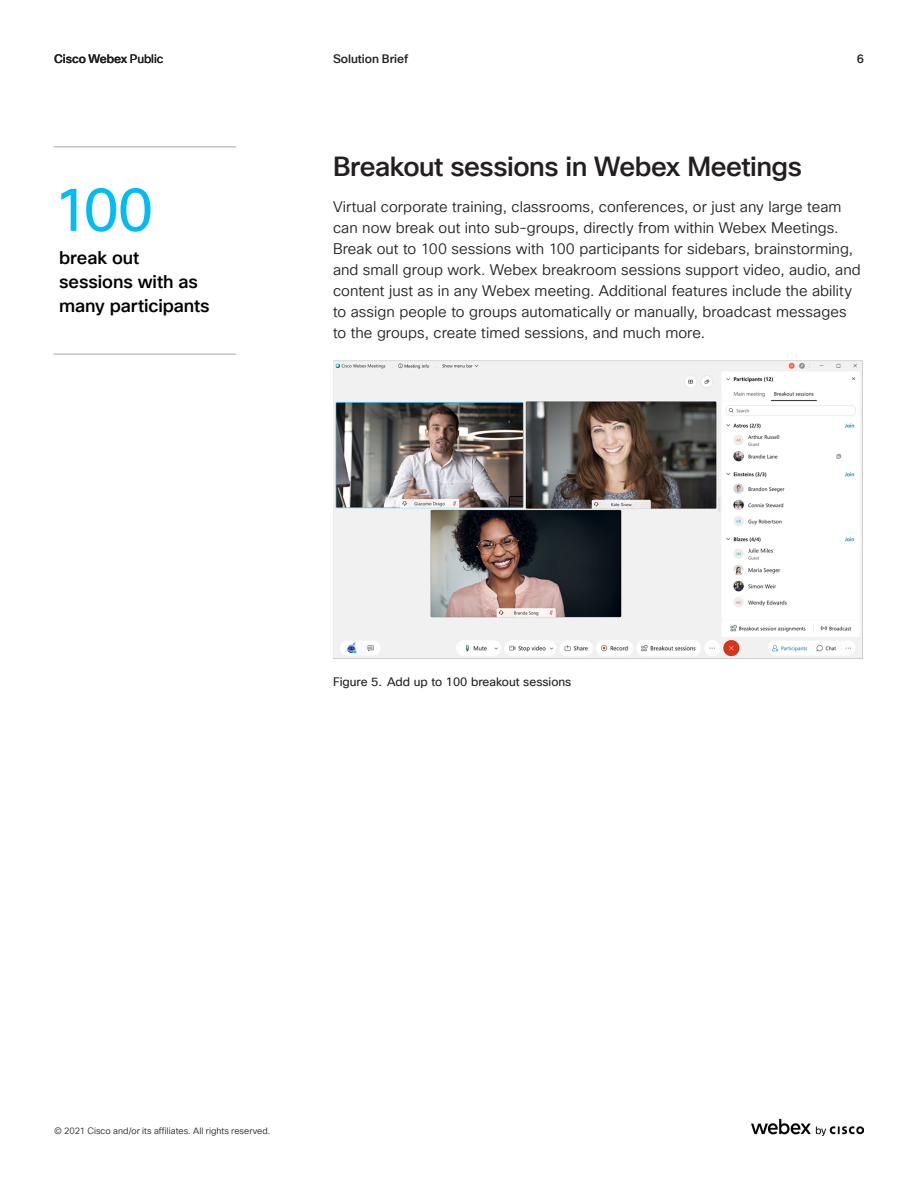
<style>
.page{position:relative;width:918px;height:1188px;background:#fff}
.page>*{position:absolute;margin:0;border:0;box-sizing:border-box;transform-origin:0 0}
.H2_Headline{font:60px "Cisco Sans TT";color:#00bcf5}
.H4_Subtitle{font:500 27px "Cisco Sans TT";letter-spacing:-.02em;color:#231f20}
.H5_Paragraph_Title{font:500 18px/24px "Cisco Sans TT";letter-spacing:-.005em;color:#000}
.Body{font:15px/21px "Cisco Sans TT Light";letter-spacing:.005em;color:#231f20}
.t1{font:12px "Cisco Sans TT";color:#231f20}
.t2{font:500 12px "Cisco Sans TT";letter-spacing:-.005em;color:#231f20}
.t3{font:9px "Cisco Sans TT Light";letter-spacing:.005em;color:#231f20}
.s1{font-weight:400}
</style>
<div class="page">
<img style="left:752px;top:1119px;width:112px;height:16px">
<img style="left:333px;top:360px;width:530px;height:299px">
<hr style="left:54px;top:146px;width:182px;height:2px;background:#c4c4c4">
<hr style="left:54px;top:353px;width:182px;height:2px;background:#c4c4c4">
<p class="t2" style="left:54px;top:51px;width:111px">Cisco Webex <span class="s1">Public</span></p>
<p class="t2" style="left:333px;top:51px;width:77px">Solution Brief</p>
<p class="t2" style="left:857px;top:51px;width:9px">6</p>
<p class="H2_Headline" style="left:53px;top:171px;width:102px">100</p>
<p class="H5_Paragraph_Title" style="left:59px;top:247px;width:152px">break out sessions with as many participants</p>
<p class="H4_Subtitle" style="left:333px;top:149px;width:470px">Breakout sessions in Webex Meetings</p>
<p class="Body" style="left:333px;top:197px;width:529px">Virtual corporate training, classrooms, conferences, or just any large team can now break out into sub-groups, directly from within Webex Meetings.<br>Break out to 100 sessions with 100 participants for sidebars, brainstorming, and small group work. Webex breakroom sessions support video, audio, and content just as in any Webex meeting. Additional features include the ability to assign people to groups automatically or manually, broadcast messages to the groups, create timed sessions, and much more.</p>
<p class="t1" style="left:333px;top:674px;width:240px">Figure 5. Add up to 100 breakout sessions</p>
<p class="t3" style="left:54px;top:1125px;width:218px">© 2021 Cisco and/or its affiliates. All rights reserved.</p>
</div>
